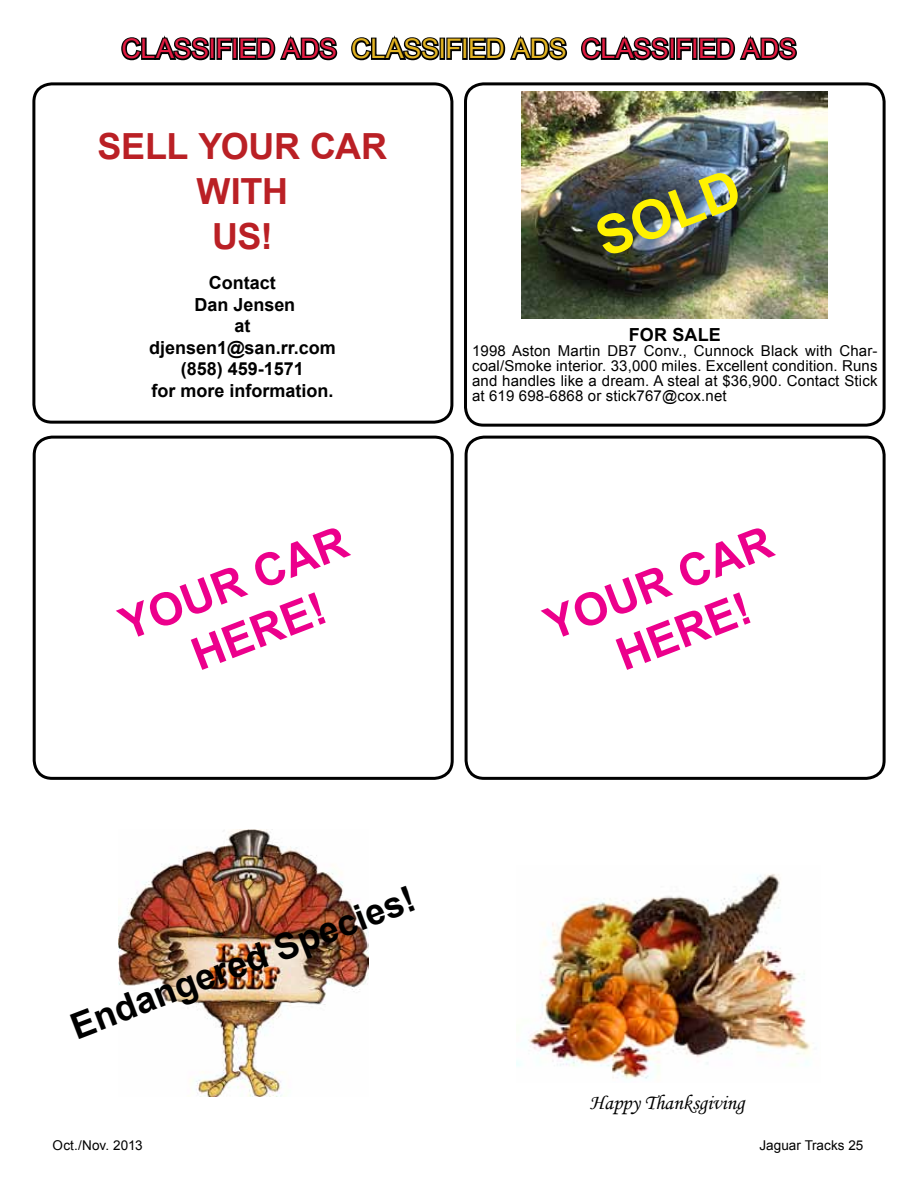
<style>
.page{position:relative;width:918px;height:1188px;background:#fff}
.page>*{position:absolute;margin:0;border:0;box-sizing:border-box;transform-origin:0 0}
.t1{font:700 54px "Arial";color:#fff200}
.t2{font:700 45px/54px "Arial";color:#ec008c;text-align:center}
.t3{font:700 36px "Arial";color:#000}
.t4{font:700 36px/45px "Arial";letter-spacing:-.005em;color:#ba2025;text-align:center}
.t5{font:27px "Arial";letter-spacing:-.015em;color:#e31c42}
.t6{font:21px "Monotype Corsiva";color:#000}
.t7{font:700 18px/21.6px "Arial";color:#000;text-align:center}
.t8{font:15px/15px "Arial";letter-spacing:.01em;color:#000;text-align:justify}
.t9{font:13.5px "Arial";letter-spacing:.005em;color:#000}
.s1{color:#e3b423}
</style>
<div class="page">
<svg style="left:121px;top:35px;width:217px;height:26px"></svg>
<svg style="left:351px;top:35px;width:217px;height:26px"></svg>
<svg style="left:581px;top:35px;width:216px;height:26px"></svg>
<div style="left:464px;top:82px;width:422px;height:345px;border:3px solid #000;border-radius:18px"></div>
<img style="left:521px;top:91px;width:307px;height:227px">
<img style="left:517px;top:874px;width:294px;height:205px">
<div style="left:33px;top:436px;width:421px;height:344px;border:3px solid #000;border-radius:18px"></div>
<div style="left:465px;top:436px;width:421px;height:344px;border:3px solid #000;border-radius:18px"></div>
<img style="left:119px;top:829px;width:249px;height:267px">
<div style="left:32px;top:82px;width:421px;height:342px;border:3px solid #000;border-radius:18px"></div>
<h3 class="t5" style="left:121px;top:31px;width:677px">CLASSIFIED ADS <span class="s1">CLASSIFIED ADS</span> CLASSIFIED ADS</h3>
<h3 class="t4" style="left:97px;top:125px;width:291px">SELL YOUR CAR<br>WITH<br>US!</h3>
<p class="t7" style="left:149px;top:272px;width:188px">Contact<br>Dan Jensen<br>at djensen1@san.rr.com (858) 459-1571<br>for more information.</p>
<h1 class="t1" style="left:585px;top:206px;width:152px;rotate:-21deg">SOLD</h1>
<p class="t7" style="left:629px;top:325px;width:94px">FOR SALE</p>
<p class="t8" style="left:472px;top:344px;width:407px">1998 Aston Martin DB7 Conv., Cunnock Black with Char&shy;coal/Smoke interior. 33,000 miles. Excellent condition. Runs and handles like a dream. A steal at $36,900. Contact Stick at 619 698-6868 or stick767@cox.net</p>
<h2 class="t2" style="left:113px;top:602px;width:241px;rotate:-21deg">YOUR CAR<br>HERE!</h2>
<h2 class="t2" style="left:537px;top:602px;width:241px;rotate:-21deg">YOUR CAR<br>HERE!</h2>
<h3 class="t3" style="left:64px;top:1005px;width:368px;rotate:-21deg">Endangered Species!</h3>
<h3 class="t6" style="left:590px;top:1090px;width:156px">Happy Thanksgiving</h3>
<p class="t9" style="left:53px;top:1137px;width:91px">Oct./Nov. 2013</p>
<p class="t9" style="left:759px;top:1137px;width:106px">Jaguar Tracks 25</p>
</div>
